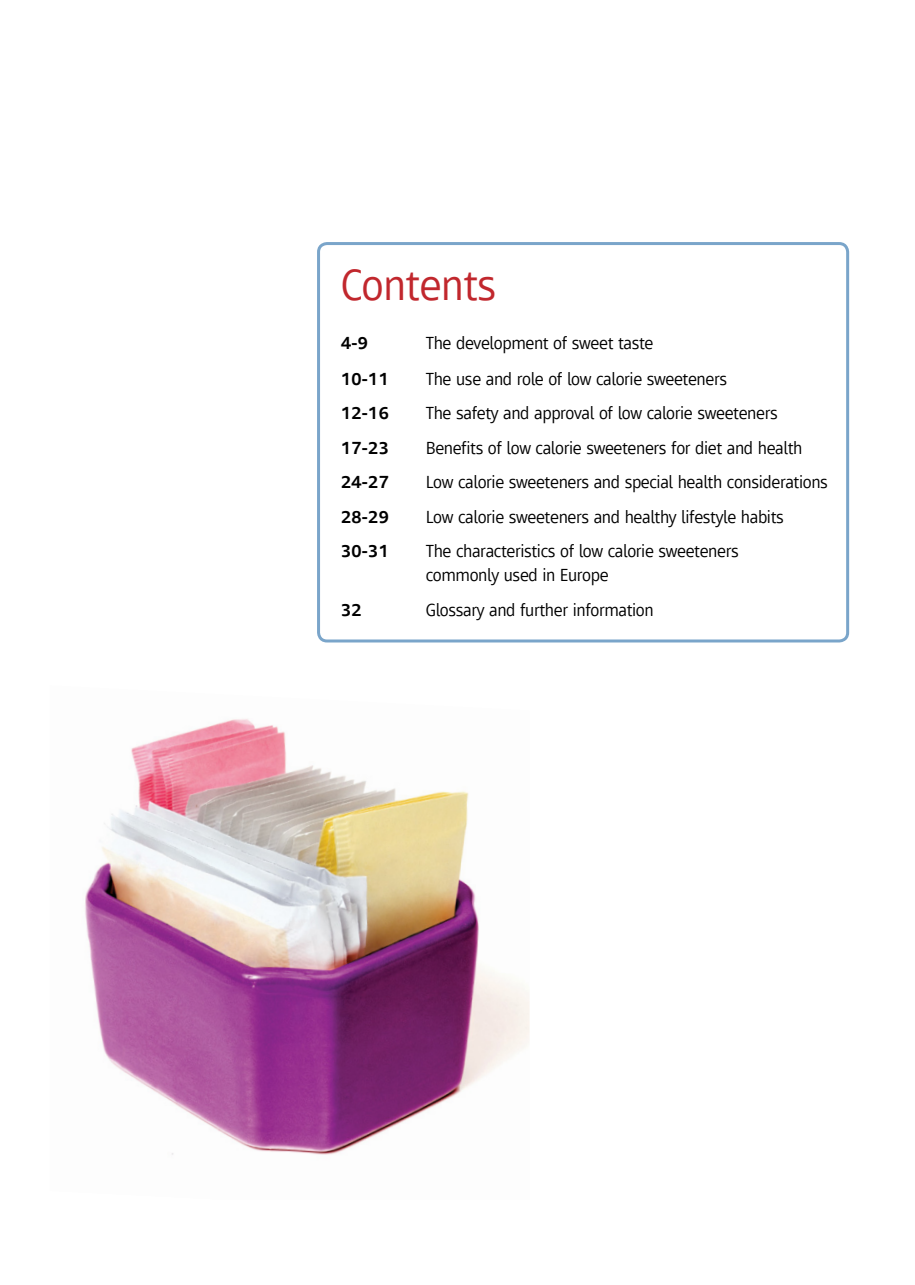
<style>
.page{position:relative;width:915px;height:1285px;background:#fff}
.page>*{position:absolute;margin:0;border:0;box-sizing:border-box;transform-origin:0 0}
.t1{font:45px "Mayberry Pro";letter-spacing:-.015em;color:#c1272d}
.t2{font:18px/24px "Mayberry Pro";letter-spacing:-.02em;color:#000}
.t3{font:600 18px "Mayberry Pro";letter-spacing:-.02em;color:#000}
</style>
<div class="page">
<img style="left:85px;top:719px;width:444px;height:436px">
<div style="left:317px;top:242px;width:531px;height:400px;border:3px solid #7aa5ca;border-radius:9px"></div>
<h1 class="t1" style="left:340px;top:253px;width:157px">Contents</h1>
<p class="t3" style="left:340px;top:330px;width:29px">4-9</p>
<p class="t2" style="left:425px;top:329px;width:229px">The development of sweet taste</p>
<p class="t3" style="left:340px;top:366px;width:50px">10-11</p>
<p class="t2" style="left:425px;top:365px;width:303px">The use and role of low calorie sweeteners</p>
<p class="t3" style="left:340px;top:400px;width:50px">12-16</p>
<p class="t2" style="left:425px;top:400px;width:353px">The safety and approval of low calorie sweeteners</p>
<p class="t3" style="left:340px;top:435px;width:50px">17-23</p>
<p class="t2" style="left:425px;top:434px;width:378px">Benefits of low calorie sweeteners for diet and health</p>
<p class="t3" style="left:340px;top:469px;width:50px">24-27</p>
<p class="t2" style="left:425px;top:469px;width:403px">Low calorie sweeteners and special health considerations</p>
<p class="t3" style="left:340px;top:504px;width:50px">28-29</p>
<p class="t2" style="left:425px;top:503px;width:359px">Low calorie sweeteners and healthy lifestyle habits</p>
<p class="t3" style="left:340px;top:538px;width:50px">30-31</p>
<p class="t2" style="left:425px;top:538px;width:314px">The characteristics of low calorie sweeteners commonly used in Europe</p>
<p class="t3" style="left:340px;top:597px;width:23px">32</p>
<p class="t2" style="left:425px;top:596px;width:229px">Glossary and further information</p>
</div>
